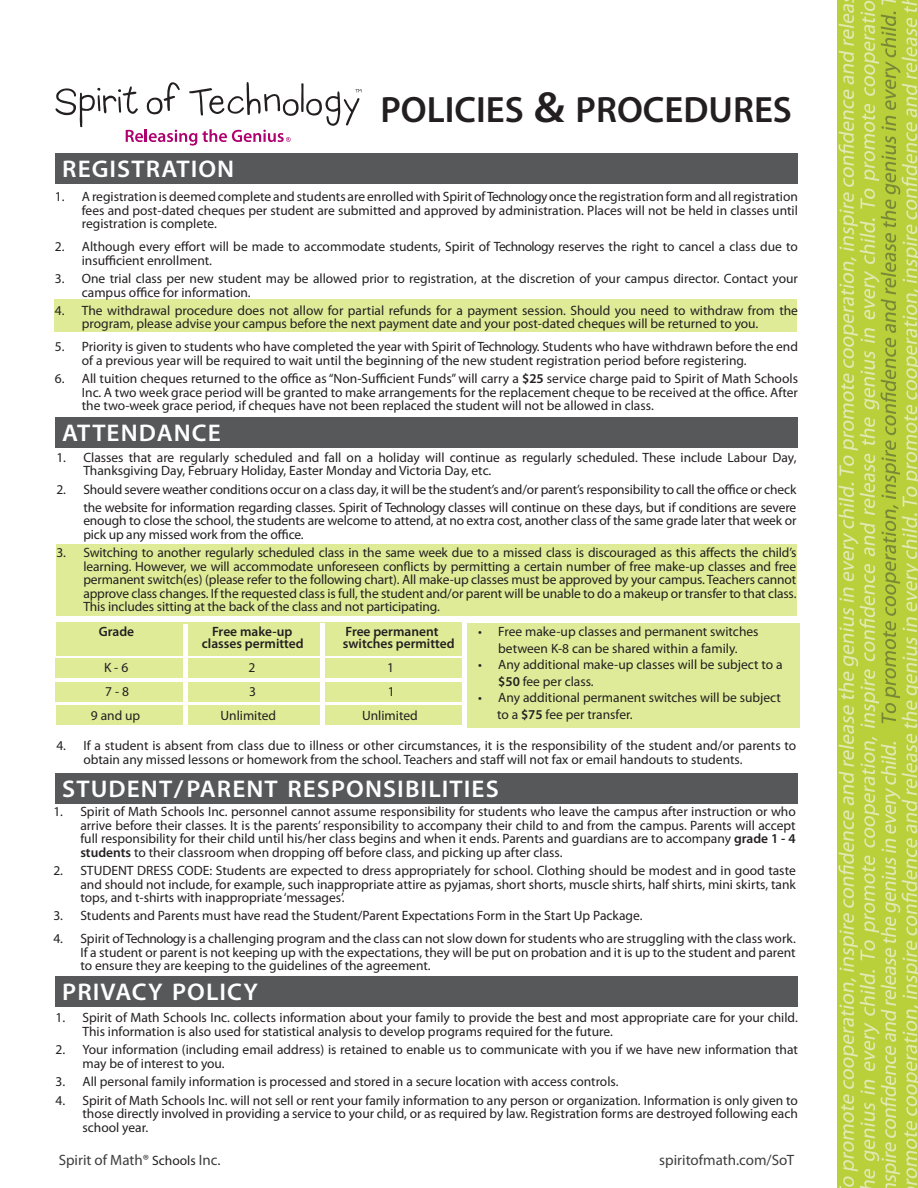
<style>
.page{position:relative;width:918px;height:1188px;background:#fff}
.page>*{position:absolute;margin:0;border:0;box-sizing:border-box;transform-origin:0 0}
.t1{font:600 36.75px "Myriad Pro";color:#231f20}
.t2{font:600 24.15px "Myriad Pro";letter-spacing:.045em;color:#fff;scale:1.04 1}
.t3{font:15px "Myriad Pro";color:#3e3e3f}
.t4{font:13.5px/13.5px "Myriad Pro";color:#231f20}
.t5{font:600 13.5px "Myriad Pro";color:#231f20}
.s1{font-size:43.65px}
.s2{font-weight:600}
.s3{font-size:13.5px;color:#231f20}
.s4{font-size:24.3px}
</style>
<div class="page">
<div style="left:54px;top:299px;width:742px;height:32px;background:#e0eb97"></div>
<div style="left:56px;top:544px;width:741px;height:72px;background:#e0eb97"></div>
<img style="left:837px;top:0;width:81px;height:1188px">
<div style="left:56px;top:153px;width:742px;height:31px;background:#57585a"></div>
<div style="left:56px;top:417px;width:742px;height:31px;background:#57585a"></div>
<div style="left:56px;top:773px;width:742px;height:31px;background:#57585a"></div>
<div style="left:56px;top:976px;width:742px;height:31px;background:#57585a"></div>
<div style="left:466px;top:623px;width:333px;height:104px;background:#e0eb99"></div>
<div style="left:56px;top:622px;width:409px;height:33px;background:#e0eb97"></div>
<div style="left:55px;top:659px;width:407px;height:19px;background:#e0eb97"></div>
<div style="left:55px;top:682px;width:409px;height:20px;background:#e0eb97"></div>
<div style="left:57px;top:706px;width:408px;height:19px;background:#e0eb97"></div>
<div style="left:183px;top:624px;width:5px;height:109px;background:#fff"></div>
<div style="left:320px;top:623px;width:5px;height:109px;background:#fff"></div>
<hr style="left:463px;top:620px;width:4px;height:109px;background:#fff">
<svg style="left:55px;top:82px;width:307px;height:64px"></svg>
<h2 class="t2" style="left:62px;top:154px;width:167px">REGISTRATION</h2>
<h1 class="t1" style="left:380px;top:86px;width:413px">POLICIES <span class="s1">&amp;</span> PROCEDURES</h1>
<p class="t4" style="left:82px;top:190px;width:718px;text-align:justify;text-indent:-27px">1. A registration is deemed complete and students are enrolled with Spirit of Technology once the registration form and all registration fees and post-dated cheques per student are submitted and approved by administration. Places will not be held in classes until registration is complete.</p>
<p class="t4" style="left:82px;top:240px;width:718px;text-indent:-27px">2. Although every effort will be made to accommodate students, Spirit of Technology reserves the right to cancel a class due to insufficient enrollment.</p>
<p class="t4" style="left:82px;top:272px;width:718px;text-indent:-27px">3. One trial class per new student may be allowed prior to registration, at the discretion of your campus director. Contact your campus office for information.</p>
<p class="t4" style="left:82px;top:303px;width:718px;text-indent:-27px">4. The withdrawal procedure does not allow for partial refunds for a payment session. Should you need to withdraw from the program, please advise your campus before the next payment date and your post-dated cheques will be returned to you.</p>
<p class="t4" style="left:82px;top:340px;width:718px;text-indent:-27px">5. Priority is given to students who have completed the year with Spirit of Technology. Students who have withdrawn before the end of a previous year will be required to wait until the beginning of the new student registration period before registering.</p>
<p class="t4" style="left:82px;top:372px;width:718px;text-align:justify;text-indent:-27px">6. All tuition cheques returned to the office as “Non-Sufficient Funds” will carry a <span class="s2">$25</span> service charge paid to Spirit of Math Schools Inc. A two week grace period will be granted to make arrangements for the replacement cheque to be received at the office. After the two-week grace period, if cheques have not been replaced the student will not be allowed in class.</p>
<h2 class="t2" style="left:62px;top:418px;width:154px">ATTENDANCE</h2>
<p class="t4" style="left:83px;top:450px;width:715px;text-indent:-27px">1. Classes that are regularly scheduled and fall on a holiday will continue as regularly scheduled. These include Labour Day,<br>Thanksgiving Day, February Holiday, Easter Monday and Victoria Day, etc.</p>
<p class="t4" style="left:56px;top:480px;width:742px;line-height:18px;text-align:right">2. Should severe weather conditions occur on a class day, it will be the student’s and/or parent’s responsibility to call the office or check the website for information regarding classes. Spirit of Technology classes will continue on these days, but if conditions are severe</p>
<p class="t4" style="left:83px;top:514px;width:715px">enough to close the school, the students are welcome to attend, at no extra cost, another class of the same grade later that week or pick up any missed work from the office.</p>
<p class="t4" style="left:83px;top:546px;width:715px;text-align:justify;text-indent:-27px">3. Switching to another regularly scheduled class in the same week due to a missed class is discouraged as this affects the child’s learning. However, we will accommodate unforeseen conflicts by permitting a certain number of free make-up classes and free permanent switch(es) (please refer to the following chart). All make-up classes must be approved by your campus. Teachers cannot approve class changes. If the requested class is full, the student and/or parent will be unable to do a makeup or transfer to that class.<br>This includes sitting at the back of the class and not participating.</p>
<p class="t5" style="left:99px;top:623px;width:37px">Grade</p>
<p class="t5" style="left:212px;top:623px;width:82px">Free make-up</p>
<p class="t5" style="left:345px;top:623px;width:95px">Free permanent</p>
<p class="t5" style="left:202px;top:635px;width:103px">classes permitted</p>
<p class="t5" style="left:343px;top:635px;width:113px">switches permitted</p>
<p class="t4" style="left:104px;top:661px;width:26px">K - 6</p>
<p class="t4" style="left:248px;top:661px;width:8px">2</p>
<p class="t4" style="left:387px;top:661px;width:8px">1</p>
<p class="t4" style="left:105px;top:685px;width:25px">7 - 8</p>
<p class="t4" style="left:249px;top:685px;width:8px">3</p>
<p class="t4" style="left:388px;top:685px;width:8px">1</p>
<p class="t4" style="left:91px;top:709px;width:51px">9 and up</p>
<p class="t4" style="left:220px;top:709px;width:57px">Unlimited</p>
<p class="t4" style="left:362px;top:709px;width:57px">Unlimited</p>
<p class="t4" style="left:478px;top:623px;width:282px;line-height:16.5px;text-align:center">• Free make-up classes and permanent switches between K-8 can be shared within a family.</p>
<p class="t4" style="left:498px;top:656px;width:286px;line-height:16.5px;text-indent:-20px">• Any additional make-up classes will be subject to a <span class="s2">$50</span> fee per class.</p>
<p class="t4" style="left:497px;top:689px;width:285px;line-height:16.5px;text-indent:-19px">• Any additional permanent switches will be subject to a <span class="s2">$75</span> fee per transfer.</p>
<p class="t4" style="left:83px;top:739px;width:715px;text-indent:-27px">4. If a student is absent from class due to illness or other circumstances, it is the responsibility of the student and/or parents to obtain any missed lessons or homework from the school. Teachers and staff will not fax or email handouts to students.</p>
<p class="t4" style="left:80px;top:805px;width:717px;text-align:justify;text-indent:-27px">1. Spirit of Math Schools Inc. personnel cannot assume responsibility for students who leave the campus after instruction or who arrive before their classes. It is the parents’ responsibility to accompany their child to and from the campus. Parents will accept full responsibility for their child until his/her class begins and when it ends. Parents and guardians are to accompany <span class="s2">grade 1 - 4 students</span> to their classroom when dropping off before class, and picking up after class.</p>
<p class="t4" style="left:80px;top:864px;width:717px;text-align:justify;text-indent:-27px">2. STUDENT DRESS CODE: Students are expected to dress appropriately for school. Clothing should be modest and in good taste and should not include, for example, such inappropriate attire as pyjamas, short shorts, muscle shirts, half shirts, mini skirts, tank tops, and t-shirts with inappropriate ‘messages’.</p>
<p class="t4" style="left:53px;top:909px;width:591px">3. Students and Parents must have read the Student/Parent Expectations Form in the Start Up Package.</p>
<p class="t4" style="left:80px;top:932px;width:717px;text-align:justify;text-indent:-27px">4. Spirit of Technology is a challenging program and the class can not slow down for students who are struggling with the class work.<br>If a student or parent is not keeping up with the expectations, they will be put on probation and it is up to the student and parent to ensure they are keeping to the guidelines of the agreement.</p>
<p class="t4" style="left:83px;top:1011px;width:717px;text-indent:-27px">1. Spirit of Math Schools Inc. collects information about your family to provide the best and most appropriate care for your child.<br>This information is also used for statistical analysis to develop programs required for the future.</p>
<p class="t4" style="left:83px;top:1043px;width:717px;text-indent:-27px">2. Your information (including email address) is retained to enable us to communicate with you if we have new information that may be of interest to you.</p>
<p class="t4" style="left:56px;top:1075px;width:565px">3. All personal family information is processed and stored in a secure location with access controls.</p>
<p class="t4" style="left:83px;top:1093px;width:717px;text-align:justify;text-indent:-27px">4. Spirit of Math Schools Inc. will not sell or rent your family information to any person or organization. Information is only given to those directly involved in providing a service to your child, or as required by law. Registration forms are destroyed following each school year.</p>
<p class="t3" style="left:59px;top:1150px;width:163px">Spirit of Math® <span class="s3">Schools</span> Inc.</p>
<p class="t3" style="left:659px;top:1150px;width:137px">spiritofmath.com/SoT</p>
<h2 class="t2" style="left:62px;top:774px;width:421px">STUDENT<span class="s4">/</span>PARENT RESPONSIBILITIES</h2>
<h2 class="t2" style="left:62px;top:977px;width:190px">PRIVACY POLICY</h2>
</div>
